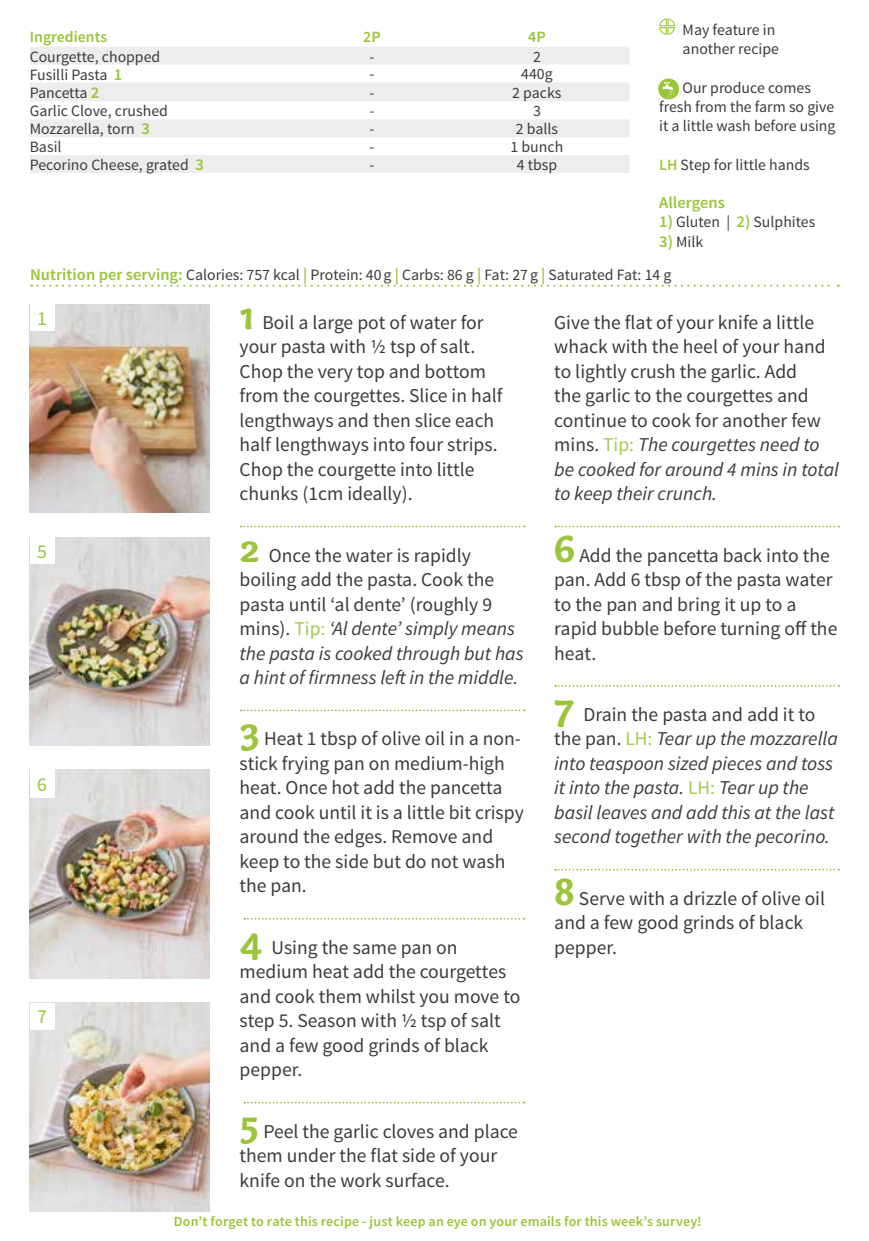
<style>
.page{position:relative;width:869px;height:1241px;background:#fff}
.page>*{position:absolute;margin:0;border:0;box-sizing:border-box;transform-origin:0 0}
.t1{font:19.6px/24.5px "Source Sans Pro";color:#3c3c3b}
.t2{font:italic 19.6px/24.5px "Source Sans Pro";color:#3c3c3b}
.t3{font:19.6px "Source Sans Pro";color:#9ac43a}
.t4{font:600 16.45px "Source Sans Pro";color:#9ac43a}
.t5{font:15.75px/19.2px "Source Sans Pro";color:#3c3c3b}
.t6{font:600 15.75px "Source Sans Pro";color:#9ac43a}
.t7{font:600 14px "Source Sans Pro";letter-spacing:.015em;color:#9ac43a}
.s1{font-weight:600;font-size:16.45px;color:#9ac43a}
.s2{font-weight:600;color:#a2c73a}
.s3{font-family:"Capucine Basic";font-weight:700;font-size:41.12px;color:#9ac43a}
.s4{color:#a6c94f}
.s5{font-style:italic}
.s6{font-family:"Capucine Basic";font-weight:700;font-style:normal;font-size:41.12px;color:#9ac43a}
.s7{font-style:normal}
.s8{font-style:normal;color:#a6c94f}
</style>
<div class="page">
<img style="left:30px;top:1002px;width:180px;height:208px">
<img style="left:30px;top:769px;width:180px;height:209px">
<img style="left:30px;top:304px;width:180px;height:208px">
<img style="left:30px;top:537px;width:180px;height:208px">
<svg style="left:31px;top:284px;width:807px;height:3px"></svg>
<svg style="left:659px;top:18px;width:16px;height:17px"></svg>
<svg style="left:30px;top:47px;width:599px;height:126px;fill:#ededed"></svg>
<div style="left:30px;top:304px;width:25px;height:26px;background:#fff"></div>
<div style="left:30px;top:537px;width:25px;height:26px;background:#fff"></div>
<div style="left:30px;top:769px;width:25px;height:29px;background:#fff"></div>
<div style="left:30px;top:1002px;width:25px;height:27px;background:#fff"></div>
<svg style="left:240px;top:525px;width:284px;height:2px"></svg>
<svg style="left:240px;top:709px;width:284px;height:2px"></svg>
<svg style="left:244px;top:917px;width:280px;height:2px"></svg>
<svg style="left:244px;top:1101px;width:280px;height:2px"></svg>
<svg style="left:555px;top:525px;width:283px;height:2px"></svg>
<svg style="left:555px;top:685px;width:283px;height:1px"></svg>
<svg style="left:555px;top:868px;width:283px;height:2px"></svg>
<svg style="left:658px;top:78px;width:21px;height:22px"></svg>
<p class="t6" style="left:30px;top:26px;width:79px">Ingredients</p>
<p class="t6" style="left:363px;top:26px;width:19px">2P</p>
<p class="t6" style="left:528px;top:26px;width:19px">4P</p>
<p class="t5" style="left:30px;top:47px;width:132px">Courgette, chopped</p>
<p class="t5" style="left:369px;top:47px;width:6px">-</p>
<p class="t5" style="left:532px;top:47px;width:9px">2</p>
<p class="t5" style="left:30px;top:65px;width:94px">Fusilli Pasta <span class="s1">1</span></p>
<p class="t5" style="left:369px;top:65px;width:6px">-</p>
<p class="t5" style="left:521px;top:65px;width:33px">440g</p>
<p class="t5" style="left:30px;top:83px;width:71px">Pancetta <span class="s1">2</span></p>
<p class="t5" style="left:369px;top:83px;width:6px">-</p>
<p class="t5" style="left:512px;top:83px;width:51px">2 packs</p>
<p class="t5" style="left:30px;top:102px;width:139px">Garlic Clove, crushed</p>
<p class="t5" style="left:369px;top:102px;width:6px">-</p>
<p class="t5" style="left:532px;top:102px;width:9px">3</p>
<p class="t5" style="left:30px;top:120px;width:122px">Mozzarella, torn <span class="s1">3</span></p>
<p class="t5" style="left:369px;top:119px;width:6px">-</p>
<p class="t5" style="left:515px;top:119px;width:44px">2 balls</p>
<p class="t5" style="left:30px;top:137px;width:33px">Basil</p>
<p class="t5" style="left:369px;top:137px;width:6px">-</p>
<p class="t5" style="left:510px;top:137px;width:54px">1 bunch</p>
<p class="t5" style="left:30px;top:155px;width:176px">Pecorino Cheese, grated <span class="s1">3</span></p>
<p class="t5" style="left:369px;top:155px;width:6px">-</p>
<p class="t5" style="left:516px;top:155px;width:42px">4 tbsp</p>
<p class="t5" style="left:682px;top:20px;width:98px">May feature in another recipe</p>
<p class="t5" style="left:659px;top:78px;width:178px;text-align:center">Our produce comes<br>fresh from the farm so give it a little wash before using</p>
<p class="t5" style="left:659px;top:155px;width:152px"><span class="s2">LH</span> Step for little hands</p>
<p class="t4" style="left:659px;top:192px;width:67px">Allergens</p>
<p class="t5" style="left:659px;top:213px;width:158px"><span class="s1">1)</span> Gluten | <span class="s1">2)</span> Sulphites</p>
<p class="t5" style="left:659px;top:232px;width:46px"><span class="s1">3)</span> Milk</p>
<p class="t5" style="left:30px;top:265px;width:642px"><span class="s1">Nutrition per serving:</span> Calories: 757 kcal <span class="s1">|</span> Protein: 40g <span class="s1">|</span> Carbs: 86 g <span class="s1">|</span> Fat: 27g <span class="s1">|</span> Saturated Fat: 14 g</p>
<p class="t3" style="left:37px;top:306px;width:11px">1</p>
<p class="t3" style="left:37px;top:539px;width:11px">5</p>
<p class="t3" style="left:37px;top:772px;width:11px">6</p>
<p class="t3" style="left:37px;top:1004px;width:11px">7</p>
<p class="t1" style="left:239px;top:310px;width:264px"><span class="s3">1</span> Boil a large pot of water for your pasta with 1/2 tsp of salt.<br>Chop the very top and bottom from the courgettes. Slice in half lengthways and then slice each half lengthways into four strips.<br>Chop the courgette into little chunks (1cm ideally).</p>
<p class="t1" style="left:239px;top:543px;width:285px"><span class="s3">2</span> Once the water is rapidly boiling add the pasta. Cook the pasta until ‘al dente’ (roughly 9 mins). <span class="s4">Tip:</span> <span class="s5">‘Al dente’ simply means the pasta is cooked through but has a hint of firmness left in the middle.</span></p>
<p class="t1" style="left:239px;top:726px;width:285px"><span class="s3">3</span> Heat 1 tbsp of olive oil in a non&shy;stick frying pan on medium-high heat. Once hot add the pancetta and cook until it is a little bit crispy around the edges. Remove and keep to the side but do not wash the pan.</p>
<p class="t1" style="left:239px;top:935px;width:282px"><span class="s3">4</span> Using the same pan on medium heat add the courgettes and cook them whilst you move to step 5. Season with ½ tsp of salt and a few good grinds of black pepper.</p>
<p class="t1" style="left:239px;top:1118px;width:280px"><span class="s3">5</span> Peel the garlic cloves and place them under the flat side of your knife on the work surface.</p>
<p class="t1" style="left:554px;top:310px;width:286px">Give the flat of your knife a little whack with the heel of your hand to lightly crush the garlic. Add<br>the garlic to the courgettes and continue to cook for another few mins. <span class="s4">Tip:</span> <span class="s5">The courgettes need to be cooked for around 4 mins in total to keep their crunch.</span></p>
<p class="t1" style="left:554px;top:543px;width:284px"><span class="s3">6</span> Add the pancetta back into the pan. Add 6 tbsp of the pasta water to the pan and bring it up to a rapid bubble before turning off the heat.</p>
<p class="t2" style="left:554px;top:702px;width:285px"><span class="s6">7</span> <span class="s7">Drain the pasta and add it to the pan.</span> <span class="s8">LH:</span> Tear up the mozzarella into teaspoon sized pieces and toss it into the pasta. <span class="s8">LH:</span> Tear up the basil leaves and add this at the last second together with the pecorino.</p>
<p class="t1" style="left:554px;top:886px;width:272px"><span class="s3">8</span> Serve with a drizzle of olive oil and a few good grinds of black pepper.</p>
<p class="t7" style="left:174px;top:1212px;width:529px">Don’t forget to rate this recipe - just keep an eye on your emails for this week’s survey!</p>
</div>
